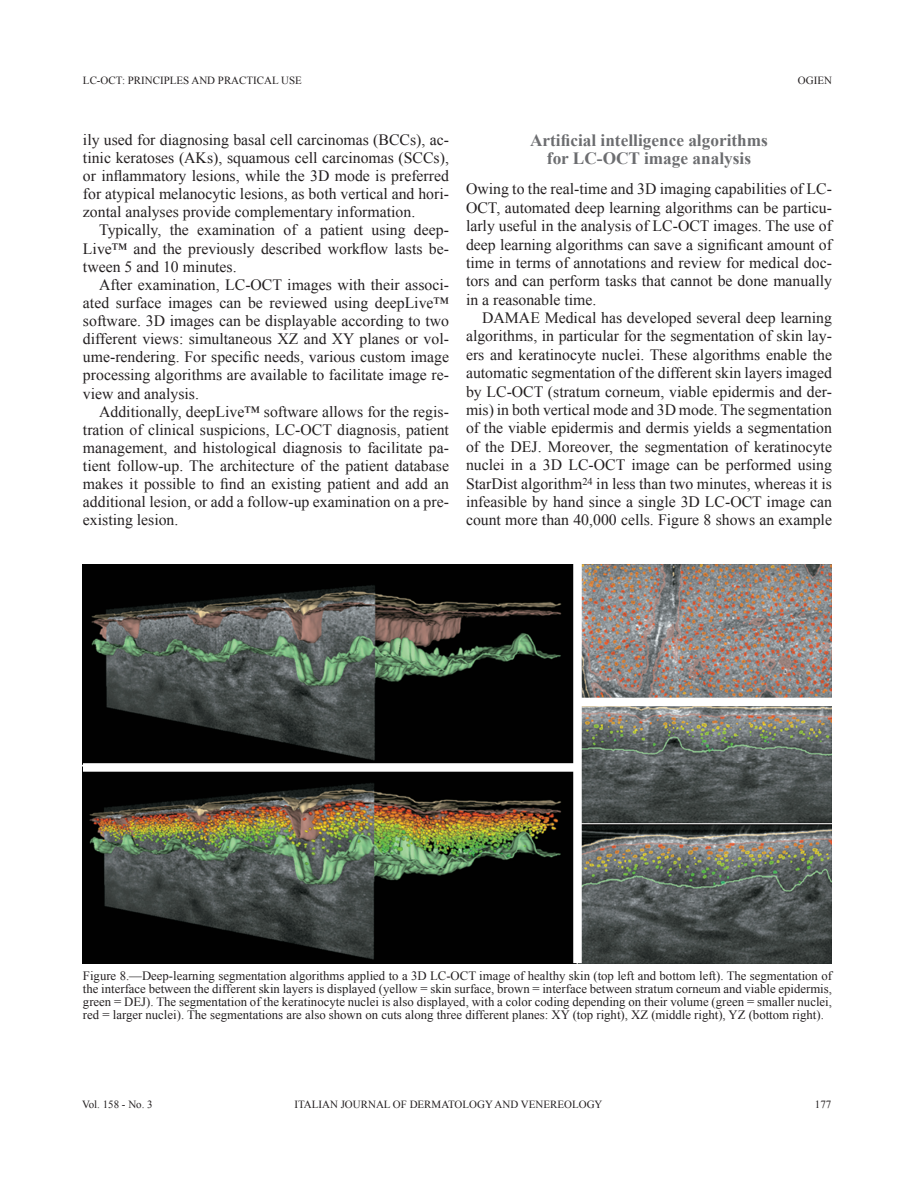
<style>
.page{position:relative;width:915px;height:1191px;background:#fff}
.page>*{position:absolute;margin:0;border:0;box-sizing:border-box;transform-origin:0 0}
.Head1{font:700 17.25px/18.3px "Times New Roman";color:#6c6d70;text-align:center}
.Paragraph{font:15.75px/18.1px "Times New Roman";color:#231f20;text-align:justify}
.Paragraph_Post_Head{font:15.75px/18.3px "Times New Roman";color:#231f20;text-align:justify}
.Fig_Caption{font:12.75px/12.8px "Times New Roman";color:#231f20;text-align:justify}
.t1{font:10.95px "Times New Roman";color:#231f20}
</style>
<div class="page">
<img style="left:83px;top:564px;width:748px;height:399px">
<div style="left:573px;top:563px;width:8px;height:400px;background:#fff"></div>
<div style="left:83px;top:763px;width:494px;height:8px;background:#fff"></div>
<div style="left:577px;top:697px;width:254px;height:9px;background:#fff"></div>
<p class="t1" style="left:83px;top:73px;width:391px">LC-OCT: PRINCIPLES AND PRACTICAL USE OG</p>
<p class="t1" style="left:813px;top:73px;width:20px">IEN</p>
<p class="Paragraph" style="left:83px;top:130px;width:367px">ily used for diagnosing basal cell carcinomas (BCCs), ac&shy;tinic keratoses (AKs), squamous cell carcinomas (SCCs), or inflammatory lesions, while the 3D mode is preferred for atypical melanocytic lesions, as both vertical and hori&shy;zontal analyses provide complementary information.</p>
<p class="Paragraph" style="left:83px;top:221px;width:367px;text-indent:16px">Typically, the examination of a patient using deep-Live™ and the previously described workflow lasts be&shy;tween 5 and 10 minutes.</p>
<p class="Paragraph" style="left:83px;top:275px;width:367px;text-indent:16px">After examination, LC-OCT images with their associ&shy;ated surface images can be reviewed using deepLive™ software. 3D images can be displayable according to two different views: simultaneous XZ and XY planes or vol&shy;ume-rendering. For specific needs, various custom image processing algorithms are available to facilitate image re&shy;view and analysis.</p>
<p class="Paragraph" style="left:83px;top:402px;width:367px;text-indent:16px">Additionally, deepLive™ software allows for the regis&shy;tration of clinical suspicions, LC-OCT diagnosis, patient management, and histological diagnosis to facilitate pa&shy;tient follow-up. The architecture of the patient database makes it possible to find an existing patient and add an additional lesion, or add a follow-up examination on a pre&shy;existing lesion.</p>
<p class="Head1" style="left:530px;top:130px;width:239px">Artificial intelligence algorithms for LC-OCT image analysis</p>
<p class="Paragraph_Post_Head" style="left:466px;top:180px;width:367px">Owing to the real-time and 3D imaging capabilities of LC-OCT, automated deep learning algorithms can be particu&shy;larly useful in the analysis of LC-OCT images. The use of deep learning algorithms can save a significant amount of time in terms of annotations and review for medical doc&shy;tors and can perform tasks that cannot be done manually in a reasonable time.</p>
<p class="Paragraph" style="left:466px;top:308px;width:367px;text-indent:16px">DAMAE Medical has developed several deep learning algorithms, in particular for the segmentation of skin lay&shy;ers and keratinocyte nuclei. These algorithms enable the automatic segmentation of the different skin layers imaged by LC-OCT (stratum corneum, viable epidermis and der&shy;mis) in both vertical mode and 3D mode. The segmentation of the viable epidermis and dermis yields a segmentation of the DEJ. Moreover, the segmentation of keratinocyte nuclei in a 3D LC-OCT image can be performed using StarDist algorithm<sup>24</sup> in less than two minutes, whereas it is infeasible by hand since a single 3D LC-OCT image can count more than 40,000 cells. Figure 8 shows an example</p>
<p class="Fig_Caption" style="left:83px;top:969px;width:750px">Figure 8.—Deep-learning segmentation algorithms applied to a 3D LC-OCT image of healthy skin (top left and bottom left). The segmentation of the interface between the different skin layers is displayed (yellow = skin surface, brown = interface between stratum corneum and viable epidermis, green = DEJ). The segmentation of the keratinocyte nuclei is also displayed, with a color coding depending on their volume (green = smaller nuclei, red = larger nuclei). The segmentations are also shown on cuts along three different planes: XY (top right), XZ (middle right), YZ (bottom right).</p>
<p class="t1" style="left:82px;top:1097px;width:72px">Vol. 158 - No. 3</p>
<p class="t1" style="left:294px;top:1097px;width:309px">Italian Journal of Dermatology and Venereology</p>
<p class="t1" style="left:814px;top:1097px;width:18px">177</p>
</div>
